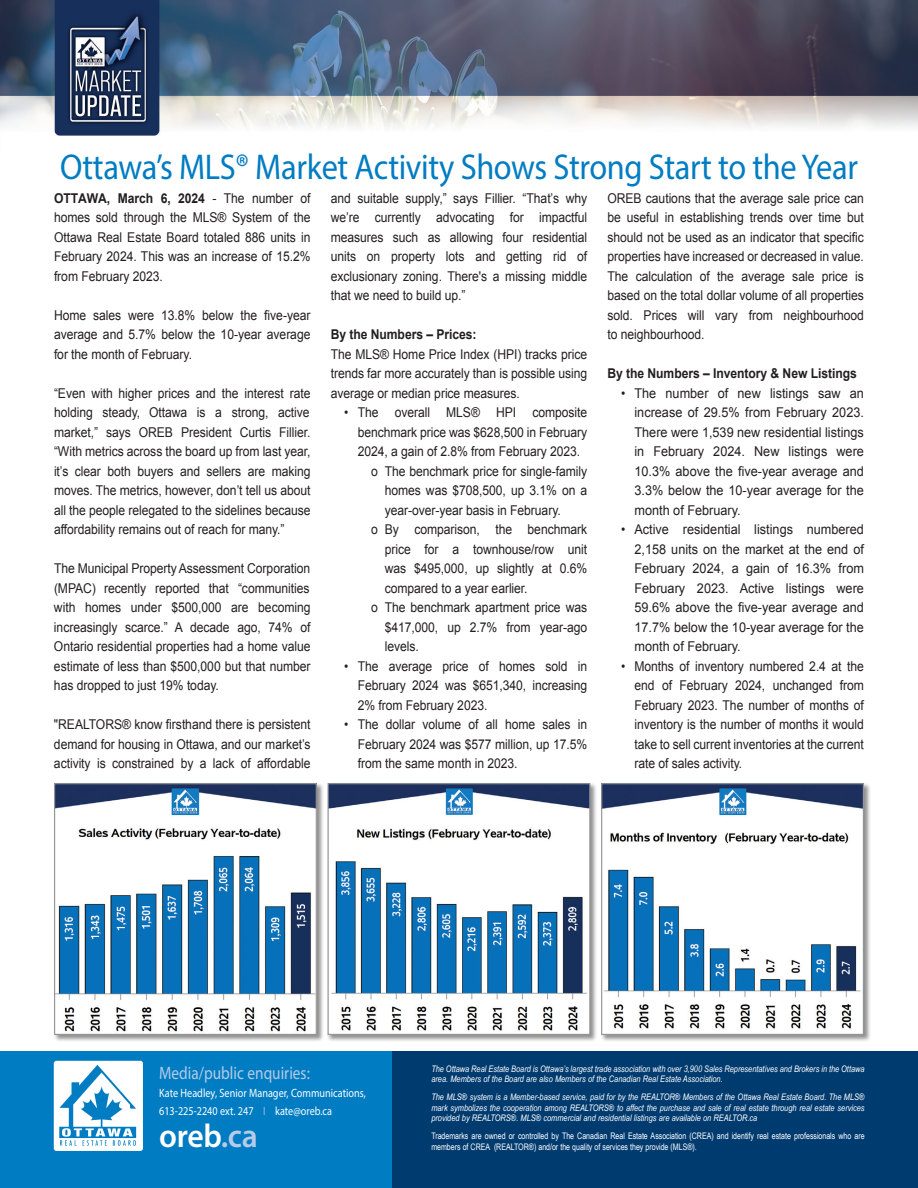
<style>
.page{position:relative;width:918px;height:1188px;background:#fff}
.page>*{position:absolute;margin:0;border:0;box-sizing:border-box;transform-origin:0 0}
.t1{font:36px "Myriad Pro";letter-spacing:-.01em;color:#007cc2;scale:.9 1}
.t2{font:600 33px "Myriad Pro";letter-spacing:-.01em;color:#fff;scale:.96 1}
.t3{font:18px "Myriad Pro";color:#b6cbe8;scale:.85 1}
.t4{font:13.5px/19.5px "Arial";letter-spacing:-.005em;color:#231f20;text-align:justify;scale:.9 1}
.t5{font:700 13.5px "Arial";letter-spacing:-.005em;color:#231f20;scale:.9 1}
.t6{font:12px "Myriad Pro";color:#fff;scale:.85 1}
.t7{font:italic 9px/10.5px "Arial Narrow";color:#fff}
.t8{font:9px/10.5px "Arial Narrow";letter-spacing:-.005em;color:#fff;scale:.96 1}
.s1{font-weight:700}
.s2{color:#a0bde2}
.s3{color:#b6cbe8}
</style>
<div class="page">
<div style="left:0;top:1051px;width:918px;height:137px;background:#007cc2"></div>
<div style="left:393px;top:1051px;width:525px;height:137px;background:#003b70"></div>
<img style="left:0;top:0;width:918px;height:136px">
<img style="left:53px;top:1060px;width:90px;height:91px">
<div style="left:600px;top:782px;width:271px;height:260px;background:#231f20;opacity:.5"></div>
<img style="left:603px;top:785px;width:259px;height:248px">
<div style="left:601px;top:783px;width:263px;height:252px;border:1px solid #939598"></div>
<div style="left:326px;top:782px;width:271px;height:260px;background:#231f20;opacity:.5"></div>
<img style="left:330px;top:785px;width:258px;height:248px">
<div style="left:328px;top:783px;width:262px;height:252px;border:1px solid #939598"></div>
<div style="left:53px;top:782px;width:271px;height:260px;background:#231f20;opacity:.5"></div>
<img style="left:56px;top:785px;width:259px;height:248px">
<div style="left:54px;top:783px;width:263px;height:252px;border:1px solid #939598"></div>
<p class="t1" style="left:60px;top:144px;width:888px">Ottawa’s MLS® Market Activity Shows Strong Start to the Year</p>
<p class="t4" style="left:54px;top:188px;width:287px"><span class="s1">OTTAWA, March 6, 2024</span> - The number of homes sold through the MLS® System of the Ottawa Real Estate Board totaled 886 units in February 2024. This was an increase of 15.2% from February 2023.</p>
<p class="t4" style="left:54px;top:305px;width:286px">Home sales were 13.8% below the five-year average and 5.7% below the 10-year average for the month of February.</p>
<p class="t4" style="left:54px;top:383px;width:287px">“Even with higher prices and the interest rate holding steady, Ottawa is a strong, active market,” says OREB President Curtis Fillier. “With metrics across the board up from last year, it’s clear both buyers and sellers are making moves. The metrics, however, don’t tell us about all the people relegated to the sidelines because affordability remains out of reach for many.”</p>
<p class="t4" style="left:54px;top:559px;width:287px">The Municipal PropertyAssessment Corporation (MPAC) recently reported that “communities with homes under $500,000 are becoming increasingly scarce.” A decade ago, 74% of Ontario residential properties had a home value estimate of less than $500,000 but that number has dropped to just 19% today.</p>
<p class="t4" style="left:54px;top:715px;width:287px">"REALTORS® know firsthand there is persistent demand for housing in Ottawa, and our market’s activity is constrained by a lack of affordable</p>
<p class="t4" style="left:331px;top:188px;width:286px">and suitable supply,” says Fillier. “That’s why we’re currently advocating for impactful measures such as allowing four residential units on property lots and getting rid of exclusionary zoning. There's a missing middle that we need to build up.”</p>
<p class="t5" style="left:331px;top:325px;width:164px">By the Numbers – Prices:</p>
<p class="t4" style="left:331px;top:344px;width:286px">The MLS® Home Price Index (HPI) tracks price trends far more accurately than is possible using average or median price measures.</p>
<p class="t4" style="left:358px;top:403px;width:256px;text-indent:-14px">• The overall MLS® HPI composite benchmark price was $628,500 in February 2024, a gain of 2.8% from February 2023.</p>
<p class="t4" style="left:385px;top:461px;width:226px;text-indent:-14px">o The benchmark price for single-family homes was $708,500, up 3.1% on a year-over-year basis in February.</p>
<p class="t4" style="left:385px;top:520px;width:226px;text-indent:-14px">o By comparison, the benchmark price for a townhouse/row unit was $495,000, up slightly at 0.6% compared to a year earlier.</p>
<p class="t4" style="left:385px;top:598px;width:226px;text-indent:-14px">o The benchmark apartment price was $417,000, up 2.7% from year-ago levels.</p>
<p class="t4" style="left:358px;top:656px;width:256px;text-indent:-14px">• The average price of homes sold in February 2024 was $651,340, increasing 2% from February 2023.</p>
<p class="t4" style="left:358px;top:715px;width:256px;text-indent:-14px">• The dollar volume of all home sales in February 2024 was $577 million, up 17.5% from the same month in 2023.</p>
<p class="t4" style="left:608px;top:188px;width:286px">OREB cautions that the average sale price can be useful in establishing trends over time but should not be used as an indicator that specific properties have increased or decreased in value.<br>The calculation of the average sale price is based on the total dollar volume of all properties sold. Prices will vary from neighbourhood to neighbourhood.</p>
<p class="t5" style="left:608px;top:364px;width:279px">By the Numbers – Inventory &amp; New Listings</p>
<p class="t4" style="left:634px;top:383px;width:256px;text-indent:-13px">• The number of new listings saw an increase of 29.5% from February 2023.<br>There were 1,539 new residential listings in February 2024. New listings were 10.3% above the five-year average and 3.3% below the 10-year average for the month of February.</p>
<p class="t4" style="left:634px;top:520px;width:256px;text-indent:-14px">• Active residential listings numbered 2,158 units on the market at the end of February 2024, a gain of 16.3% from February 2023. Active listings were 59.6% above the five-year average and 17.7% below the 10-year average for the month of February.</p>
<p class="t4" style="left:634px;top:656px;width:256px;text-indent:-14px">• Months of inventory numbered 2.4 at the end of February 2024, unchanged from February 2023. The number of months of inventory is the number of months it would take to sell current inventories at the current rate of sales activity.</p>
<p class="t3" style="left:159px;top:1062px;width:179px">Media/public enquiries:</p>
<p class="t6" style="left:159px;top:1086px;width:245px">Kate Headley, Senior Manager, Communications,</p>
<p class="t6" style="left:159px;top:1104px;width:205px">613-225-2240 ext. 247 <span class="s2">I</span> kate@oreb.ca</p>
<p class="t2" style="left:159px;top:1115px;width:104px">oreb<span class="s3">.ca</span></p>
<p class="t7" style="left:431px;top:1063px;width:435px">The Ottawa Real Estate Board is Ottawa’s largest trade association with over 3,900 Sales Representatives and Brokers in the Ottawa area. Members of the Board are also Members of the Canadian Real Estate Association.</p>
<p class="t7" style="left:431px;top:1092px;width:435px;text-align:justify">The MLS® system is a Member-based service, paid for by the REALTOR® Members of the Ottawa Real Estate Board. The MLS® mark symbolizes the cooperation among REALTORS® to affect the purchase and sale of real estate through real estate services provided by REALTORS®. MLS® commercial and residential listings are available on REALTOR.ca</p>
<p class="t8" style="left:431px;top:1130px;width:453px">Trademarks are owned or controlled by The Canadian Real Estate Association (CREA) and identify real estate professionals who are members of CREA (REALTOR®) and/or the quality of services they provide (MLS®).</p>
</div>
